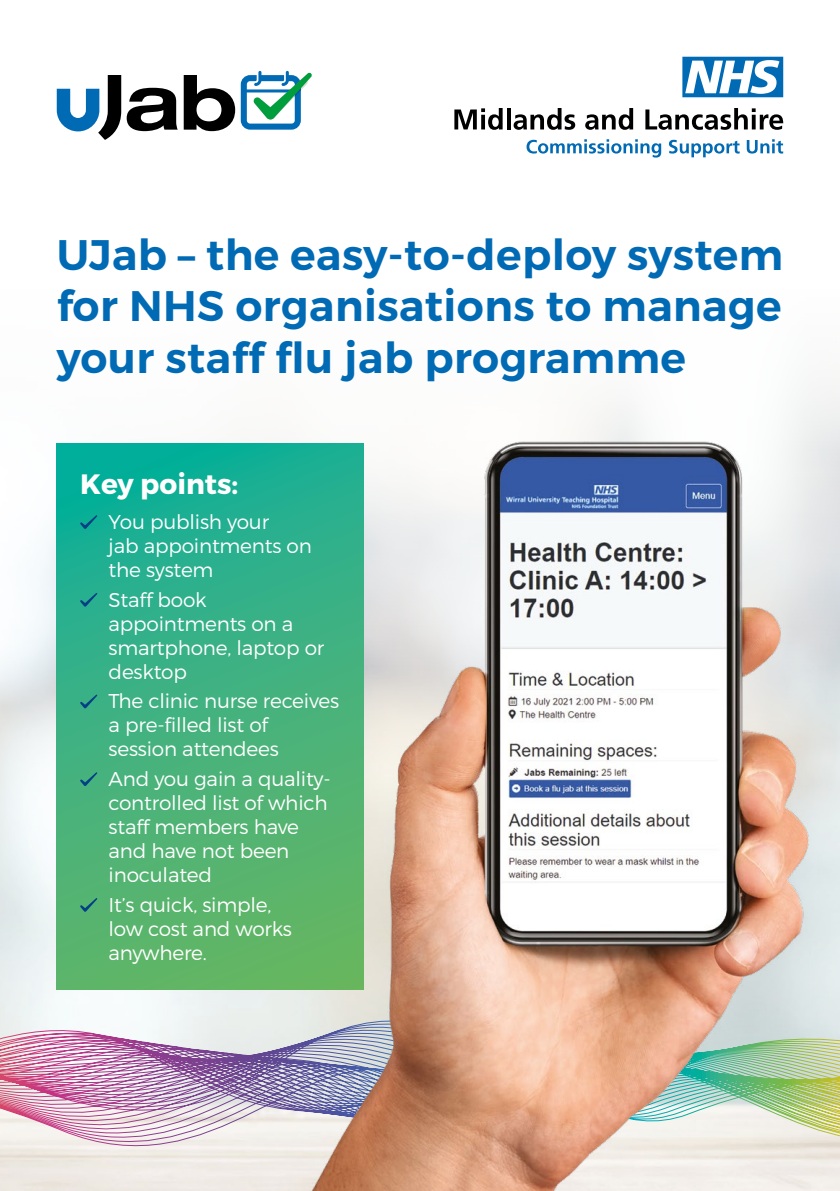
<style>
.page{position:relative;width:840px;height:1191px;background:#fff}
.page>*{position:absolute;margin:0;border:0;box-sizing:border-box;transform-origin:0 0}
.t1{font:600 42.6px/51.2px "Montserrat";letter-spacing:.01em;color:#006ab4;text-align:justify}
.Heading_2{font:700 28px "Montserrat";color:#fff}
.Bullet_Points{font:300 20px/24px "Montserrat";letter-spacing:-.01em;color:#fff}
</style>
<div class="page">
<img style="left:0;top:389px;width:839px;height:600px">
<svg style="left:0;top:989px;width:227px;height:202px"></svg>
<svg style="left:57px;top:444px;width:170px;height:545px;background:#3ab181"></svg>
<svg style="left:80px;top:515px;width:17px;height:14px"></svg>
<svg style="left:80px;top:593px;width:17px;height:13px"></svg>
<svg style="left:80px;top:694px;width:17px;height:14px"></svg>
<svg style="left:80px;top:772px;width:17px;height:14px"></svg>
<svg style="left:80px;top:898px;width:17px;height:13px"></svg>
<svg style="left:682px;top:57px;width:100px;height:40px"></svg>
<svg style="left:454px;top:108px;width:48px;height:22px"></svg>
<svg style="left:507px;top:108px;width:3px;height:21px"></svg>
<svg style="left:513px;top:108px;width:62px;height:22px"></svg>
<svg style="left:585px;top:108px;width:47px;height:22px"></svg>
<svg style="left:645px;top:108px;width:137px;height:22px"></svg>
<svg style="left:526px;top:139px;width:134px;height:19px"></svg>
<svg style="left:669px;top:140px;width:70px;height:17px"></svg>
<svg style="left:746px;top:139px;width:36px;height:15px"></svg>
<img style="left:227px;top:431px;width:612px;height:760px">
<svg style="left:127px;top:88px;width:50px;height:43px"></svg>
<svg style="left:184px;top:75px;width:51px;height:56px"></svg>
<svg style="left:57px;top:75px;width:64px;height:65px"></svg>
<svg style="left:241px;top:71px;width:71px;height:59px"></svg>
<p class="t1" style="left:57px;top:230px;width:727px">UJab – the easy-to-deploy system for NHS organisations to manage your staff flu jab programme</p>
<p class="Heading_2" style="left:80px;top:466px;width:159px">Key points:</p>
<p class="Bullet_Points" style="left:108px;top:509px;width:205px">You publish your<br>jab appointments on the system</p>
<p class="Bullet_Points" style="left:108px;top:587px;width:217px">Staff book appointments on a smartphone, laptop or desktop</p>
<p class="Bullet_Points" style="left:108px;top:689px;width:232px">The clinic nurse receives a pre-filled list of session attendees</p>
<p class="Bullet_Points" style="left:108px;top:766px;width:223px">And you gain a quality&shy;controlled list of which staff members have and have not been inoculated</p>
<p class="Bullet_Points" style="left:108px;top:892px;width:185px">It’s quick, simple, low cost and works anywhere.</p>
</div>
